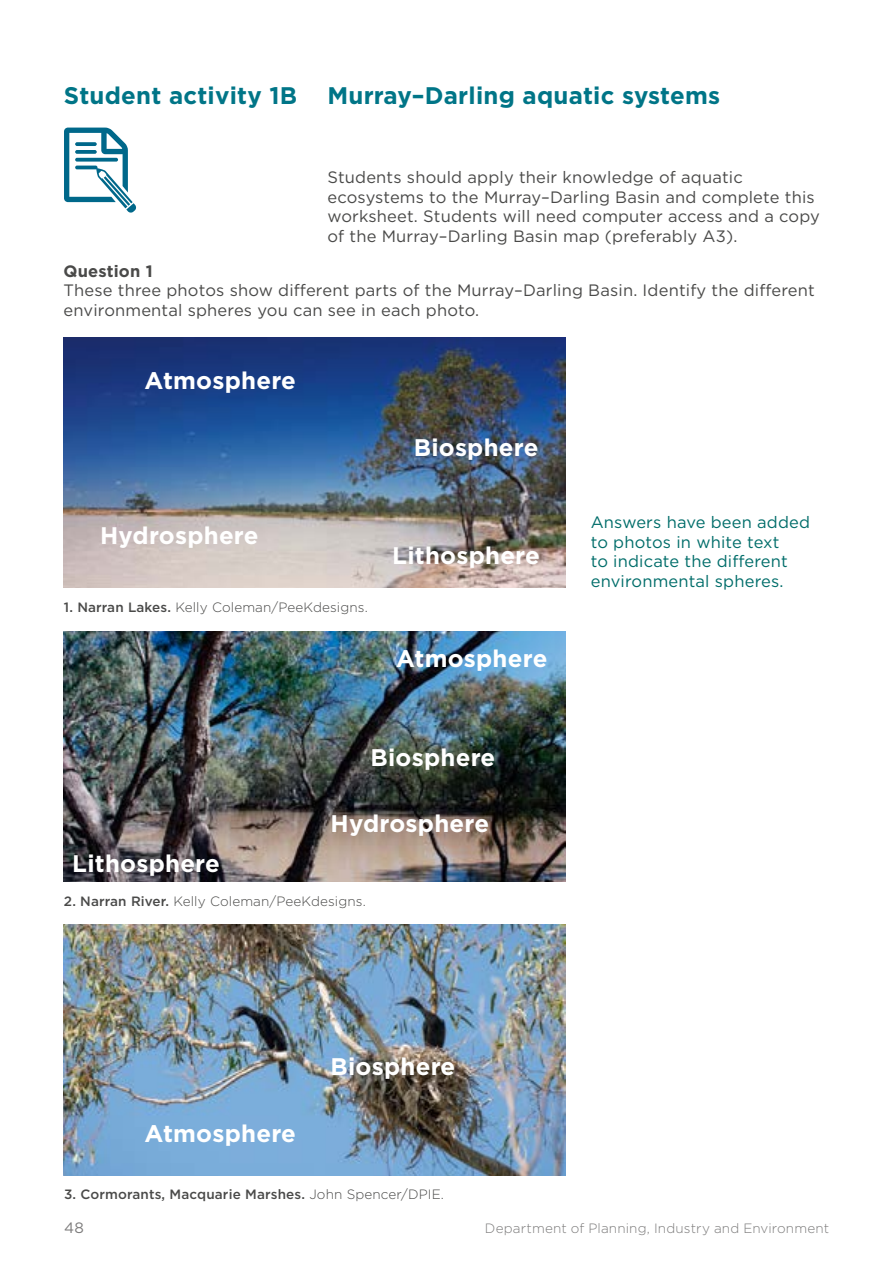
<style>
.page{position:relative;width:893px;height:1263px;background:#fff}
.page>*{position:absolute;margin:0;border:0;box-sizing:border-box;transform-origin:0 0}
._05_Heading_2{font:700 24px "Gotham";letter-spacing:.01em;color:#fff}
._05_Heading_2-2{font:700 24px "Gotham";letter-spacing:.01em;color:#007587}
._09_Body_copy{font:16.5px/19.5px "Gotham";letter-spacing:.01em;color:#4a4a49}
._09_1_Body_answers{font:16.5px/19.5px "Gotham";letter-spacing:.01em;color:#006d6a}
.Question{font:700 16.5px "Gotham";letter-spacing:.01em;color:#4a4a49}
.t1{font:15px "Gotham";color:#7c7b7b}
._12_Photo_caption{font:300 13.5px "Gotham";letter-spacing:.01em;color:#4a4a49}
._12_Photo_caption-2{font:500 13.5px "Gotham";letter-spacing:.01em;color:#4a4a49}
.t2{font:300 13.5px "Gotham";letter-spacing:.015em;color:#7c7b7b}
.s1{font-weight:500}
.s2{font-weight:300}
</style>
<div class="page">
<svg style="left:64px;top:128px;width:72px;height:85px"></svg>
<img style="left:64px;top:337px;width:501px;height:250px">
<img style="left:64px;top:631px;width:501px;height:250px">
<img style="left:64px;top:925px;width:501px;height:250px">
<p class="_05_Heading_2-2" style="left:64px;top:80px;width:235px">Student activity 1B</p>
<p class="_05_Heading_2-2" style="left:327px;top:80px;width:394px">Murray–Darling aquatic systems</p>
<p class="_09_Body_copy" style="left:327px;top:167px;width:494px">Students should apply their knowledge of aquatic ecosystems to the Murray–Darling Basin and complete this worksheet. Students will need computer access and a copy of the Murray–Darling Basin map (preferably A3).</p>
<p class="Question" style="left:64px;top:260px;width:91px">Question 1</p>
<p class="_09_Body_copy" style="left:64px;top:280px;width:753px">These three photos show different parts of the Murray–Darling Basin. Identify the different environmental spheres you can see in each photo.</p>
<p class="_05_Heading_2" style="left:145px;top:364px;width:153px">Atmosphere</p>
<p class="_05_Heading_2" style="left:100px;top:520px;width:160px">Hydrosphere</p>
<p class="_12_Photo_caption" style="left:64px;top:598px;width:305px"><span class="s1">1. Narran Lakes.</span> Kelly Coleman/PeeKdesigns.</p>
<p class="_05_Heading_2" style="left:414px;top:432px;width:126px">Biosphere</p>
<p class="_05_Heading_2" style="left:392px;top:540px;width:149px">Lithosphere</p>
<p class="_05_Heading_2" style="left:396px;top:642px;width:153px">Atmosphere</p>
<p class="_05_Heading_2" style="left:371px;top:741px;width:126px">Biosphere</p>
<p class="_05_Heading_2" style="left:72px;top:847px;width:149px">Lithosphere</p>
<p class="_05_Heading_2" style="left:331px;top:807px;width:160px">Hydrosphere</p>
<p class="_12_Photo_caption" style="left:64px;top:892px;width:303px"><span class="s1">2. Narran River.</span> Kelly Coleman/PeeKdesigns.</p>
<p class="_09_1_Body_answers" style="left:591px;top:512px;width:221px">Answers have been added to photos in white text<br>to indicate the different environmental spheres.</p>
<p class="_05_Heading_2" style="left:145px;top:1118px;width:153px">Atmosphere</p>
<p class="_05_Heading_2" style="left:331px;top:1050px;width:126px">Biosphere</p>
<p class="_12_Photo_caption-2" style="left:64px;top:1185px;width:381px">3. Cormorants, Macquarie Marshes. <span class="s2">John Spencer/DPIE.</span></p>
<p class="t1" style="left:64px;top:1218px;width:21px">48</p>
<p class="t2" style="left:485px;top:1220px;width:346px">Department of Planning, Industry and Environment</p>
</div>
